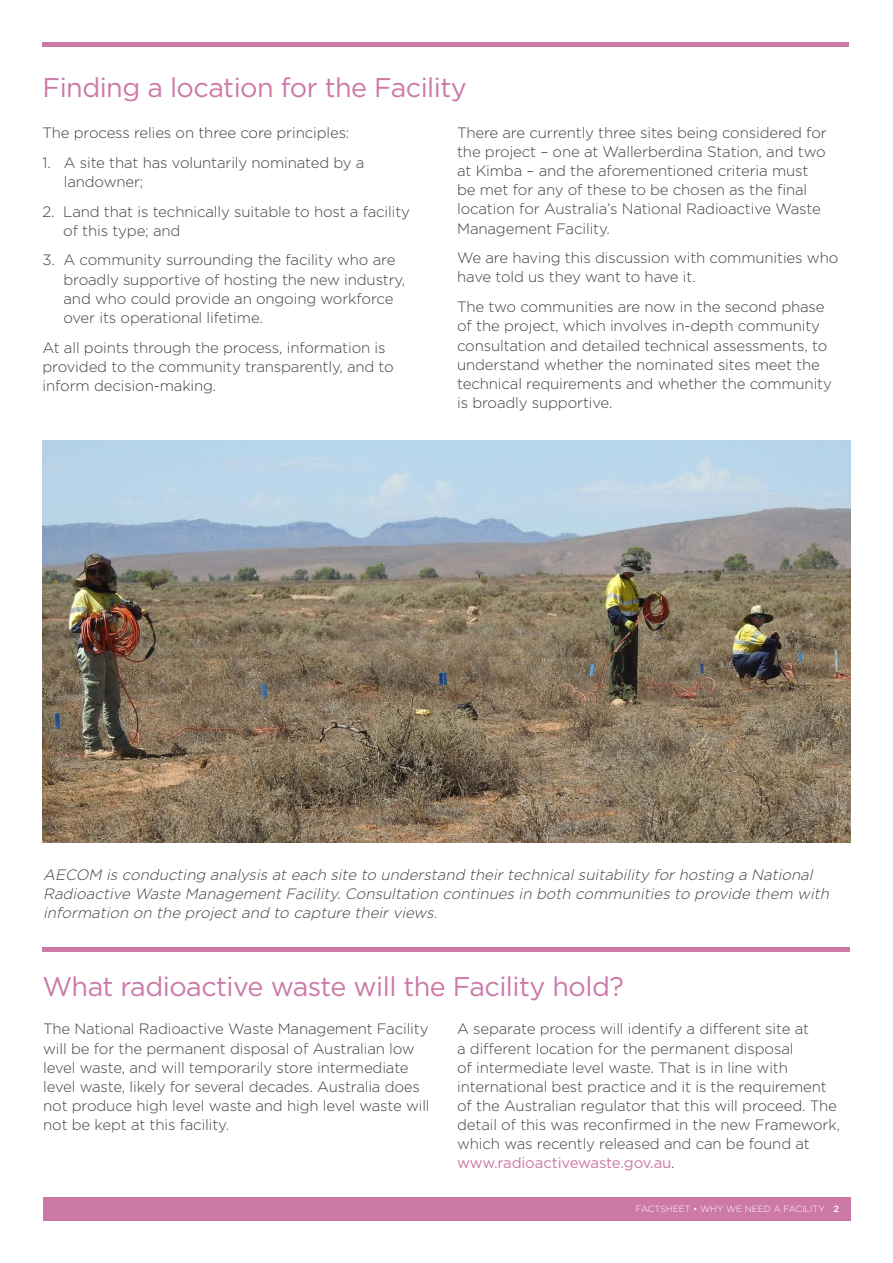
<style>
.page{position:relative;width:893px;height:1263px;background:#fff}
.page>*{position:absolute;margin:0;border:0;box-sizing:border-box;transform-origin:0 0}
.t1{font:27px "Gotham";letter-spacing:-.02em;color:#cc79a7}
.t2{font:300 15px/19.2px "Gotham";letter-spacing:-.01em;color:#414042}
.t3{font:italic 300 15px/19.2px "Gotham";color:#414042}
.t4{font:300 9px "Gotham";color:#fff}
.s1{font-weight:400;color:#cc79a7}
.s2{font-weight:500}
</style>
<div class="page">
<div style="left:43px;top:1197px;width:807px;height:23px;background:#cc79a7"></div>
<hr style="left:43px;top:43px;width:806px;height:4px;background:#cc79a7">
<div style="left:43px;top:947px;width:807px;height:5px;background:#cc79a7"></div>
<img style="left:43px;top:441px;width:807px;height:402px">
<h1 class="t1" style="left:43px;top:70px;width:426px">Finding a location for the Facility</h1>
<p class="t2" style="left:43px;top:123px;width:309px">The process relies on three core principles:</p>
<p class="t2" style="left:64px;top:152px;width:302px;text-indent:-21px">1. A site that has voluntarily nominated by a landowner;</p>
<p class="t2" style="left:63px;top:201px;width:348px;text-indent:-21px">2. Land that is technically suitable to host a facility of this type; and</p>
<p class="t2" style="left:64px;top:250px;width:343px;text-indent:-21px">3. A community surrounding the facility who are broadly supportive of hosting the new industry, and who could provide an ongoing workforce over its operational lifetime.</p>
<p class="t2" style="left:43px;top:337px;width:353px">At all points through the process, information is provided to the community transparently, and to inform decision-making.</p>
<p class="t2" style="left:457px;top:123px;width:371px">There are currently three sites being considered for the project – one at Wallerberdina Station, and two at Kimba – and the aforementioned criteria must be met for any of these to be chosen as the final location for Australia’s National Radioactive Waste Management Facility.</p>
<p class="t2" style="left:457px;top:248px;width:383px">We are having this discussion with communities who have told us they want to have it.</p>
<p class="t2" style="left:457px;top:297px;width:376px">The two communities are now in the second phase of the project, which involves in-depth community consultation and detailed technical assessments, to understand whether the nominated sites meet the technical requirements and whether the community is broadly supportive.</p>
<p class="t3" style="left:43px;top:864px;width:791px">AECOM is conducting analysis ateach site to understand theirtechnicalsuitability forhosting a National<br>Radioactive Waste ManagementFacility.Consultation continues in both communities to provide them with information on the projectand to capture theirviews.</p>
<h1 class="t1" style="left:43px;top:969px;width:583px">What radioactive waste will the Facility hold?</h1>
<p class="t2" style="left:43px;top:1019px;width:388px">The National Radioactive Waste Management Facility will be for the permanent disposal of Australian low level waste, and will temporarily store intermediate level waste, likely for several decades. Australia does not produce high level waste and high level waste will not be kept at this facility.</p>
<p class="t2" style="left:457px;top:1019px;width:385px">A separate process will identify a different site at<br>a different location for the permanent disposal<br>of intermediate level waste. That is in line with international best practice and it is the requirement of the Australian regulator that this will proceed. The detail of this was reconfirmed in the new Framework, which was recently released and can be found at <span class="s1">www.radioactivewaste.gov.au</span>.</p>
<p class="t4" style="left:636px;top:1203px;width:205px">FACTSHEET • WHY WE NEED A FACILITY <span class="s2">2</span></p>
</div>
